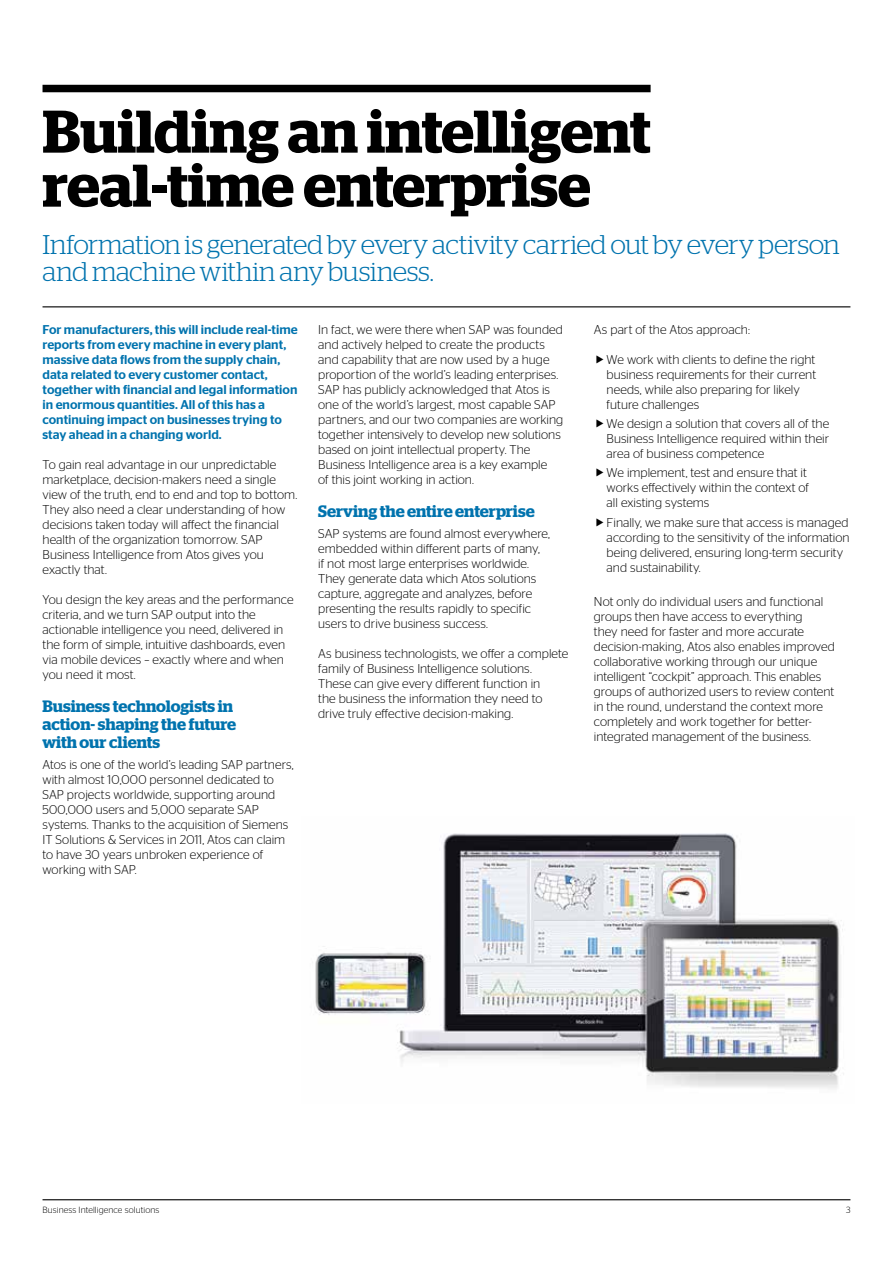
<style>
.page{position:relative;width:893px;height:1263px;background:#fff}
.page>*{position:absolute;margin:0;border:0;box-sizing:border-box;transform-origin:0 0}
.t1{font:600 60px/54px "Stag";letter-spacing:-.005em;color:#000}
.t2{font:300 27px/27px "Stag";letter-spacing:-.015em;color:#0073ae}
.t3{font:600 16.5px/18px "Stag";color:#0073ae}
.t4{font:300 12.75px/15px "Stag Sans";color:#000}
.t5{font:500 12.75px/15px "Stag Sans";color:#0073ae}
.t6{font:300 9px "Stag Sans";letter-spacing:.01em;color:#000}
</style>
<div class="page">
<div style="left:43px;top:85px;width:608px;height:7px;background:#000"></div>
<hr style="left:43px;top:306px;width:807px;height:1px;background:#000">
<img style="left:315px;top:833px;width:529px;height:256px">
<hr style="left:43px;top:1199px;width:807px;height:1px;background:#000">
<h1 class="t1" style="left:43px;top:104px;width:610px">Building an intelligent real-time enterprise</h1>
<h2 class="t2" style="left:43px;top:230px;width:799px">Information is generated by every activity carried out by every person and machine within any business.</h2>
<p class="t5" style="left:43px;top:322px;width:257px">For manufacturers, this will include real-time reports from every machine in every plant, massive data flows from the supply chain, data related to every customer contact, together with financial and legal information in enormous quantities. All of this has a continuing impact on businesses trying to stay ahead in a changing world.</p>
<p class="t4" style="left:43px;top:457px;width:256px">To gain real advantage in our unpredictable marketplace, decision-makers need a single view of the truth, end to end and top to bottom.<br>They also need a clear understanding of how decisions taken today will affect the financial health of the organization tomorrow. SAP Business Intelligence from Atos gives you exactly that.</p>
<p class="t4" style="left:43px;top:592px;width:253px">You design the key areas and the performance criteria, and we turn SAP output into the actionable intelligence you need, delivered in the form of simple, intuitive dashboards, even via mobile devices – exactly where and when you need it most.</p>
<p class="t3" style="left:43px;top:697px;width:195px">Business technologists in action- shaping the future with our clients</p>
<p class="t4" style="left:43px;top:757px;width:253px">Atos is one of the world’s leading SAP partners, with almost 10,000 personnel dedicated to SAP projects worldwide, supporting around 500,000 users and 5,000 separate SAP systems. Thanks to the acquisition of Siemens IT Solutions &amp; Services in 2011, Atos can claim to have 30 years unbroken experience of working with SAP.</p>
<p class="t4" style="left:318px;top:322px;width:247px">In fact, we were there when SAP was founded and actively helped to create the products and capability that are now used by a huge proportion of the world’s leading enterprises.<br>SAP has publicly acknowledged that Atos is one of the world’s largest, most capable SAP partners, and our two companies are working together intensively to develop new solutions based on joint intellectual property. The Business Intelligence area is a key example<br>of this joint working in action.</p>
<p class="t3" style="left:318px;top:502px;width:218px">Serving the entire enterprise</p>
<p class="t4" style="left:318px;top:526px;width:233px">SAP systems are found almost everywhere, embedded within different parts of many,<br>if not most large enterprises worldwide.<br>They generate data which Atos solutions capture, aggregate and analyzes, before presenting the results rapidly to specific users to drive business success.</p>
<p class="t4" style="left:318px;top:646px;width:251px">As business technologists, we offer a complete family of Business Intelligence solutions.<br>These can give every different function in<br>the business the information they need to drive truly effective decision-making.</p>
<p class="t4" style="left:594px;top:322px;width:158px">As part of the Atos approach:</p>
<p class="t4" style="left:607px;top:352px;width:211px">We work with clients to define the right business requirements for their current needs, while also preparing for likely future challenges</p>
<p class="t4" style="left:607px;top:416px;width:224px;text-align:justify">We design a solution that covers all of the Business Intelligence required within their area of business competence</p>
<p class="t4" style="left:607px;top:465px;width:204px">We implement, test and ensure that it works effectively within the context of all existing systems</p>
<p class="t4" style="left:607px;top:514px;width:245px">Finally, we make sure that access is managed according to the sensitivity of the information being delivered, ensuring long-term security and sustainability.</p>
<p class="t4" style="left:594px;top:594px;width:242px">Not only do individual users and functional groups then have access to everything<br>they need for faster and more accurate decision-making, Atos also enables improved collaborative working through our unique intelligent “cockpit” approach. This enables groups of authorized users to review content in the round, understand the context more completely and work together for better&shy;integrated management of the business.</p>
<p class="t6" style="left:43px;top:1205px;width:118px">Business Intelligence solutions</p>
<p class="t6" style="left:846px;top:1205px;width:6px">3</p>
</div>
